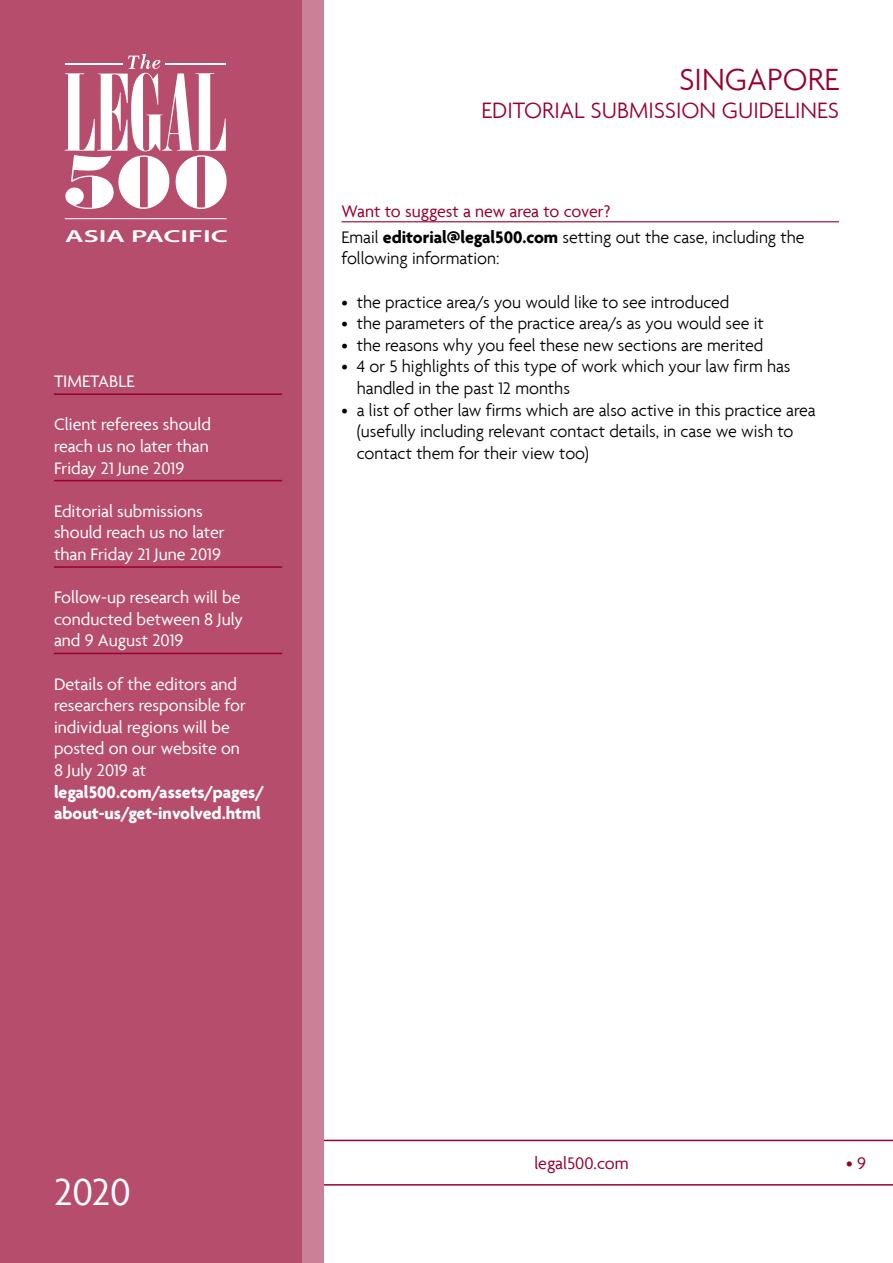
<style>
.page{position:relative;width:893px;height:1263px;background:#fff}
.page>*{position:absolute;margin:0;border:0;box-sizing:border-box;transform-origin:0 0}
.t1{font:40.5px "Agenda";color:#fff}
.t2{font:300 33px "Agenda";color:#98002e}
.t3{font:300 24px "Agenda";color:#98002e}
.t4{font:300 18px/21.6px "Agenda";color:#000}
.t5{font:18px/21.6px "Agenda";color:#fff}
.t6{font:700 18px/21.6px "Agenda";color:#fff}
.t7{font:18px "Agenda";color:#98002e}
.t8{font:600 17.4px "Myriad Pro";color:#fff;scale:1.68 1}
.s1{font-weight:400;color:#98002e}
.s2{font-weight:700}
</style>
<div class="page">
<svg style="left:323px;top:1140px;width:570px;height:45px"></svg>
<div style="left:0;top:0;width:323px;height:1263px;background:#cb8097"></div>
<div style="left:0;top:0;width:302px;height:1263px;background:#b74d6d"></div>
<svg style="left:64px;top:54px;width:163px;height:155px"></svg>
<hr style="left:65px;top:64px;width:58px;height:1px;background:#fff">
<hr style="left:165px;top:64px;width:61px;height:1px;background:#fff">
<hr style="left:65px;top:218px;width:162px;height:1px;background:#fff">
<hr style="left:54px;top:393px;width:228px;height:2px;background:#98002e">
<hr style="left:54px;top:480px;width:228px;height:1px;background:#98002e">
<hr style="left:54px;top:566px;width:228px;height:2px;background:#98002e">
<hr style="left:54px;top:653px;width:228px;height:1px;background:#98002e">
<hr style="left:341px;top:221px;width:498px;height:1px;background:#98002e">
<p class="t8" style="left:65px;top:225px;width:98px">ASIA PACIFIC</p>
<p class="t5" style="left:54px;top:370px;width:82px">TIMETABLE</p>
<p class="t5" style="left:54px;top:413px;width:159px;text-align:justify">Client referees should reach us no later than Friday 21 June 2019</p>
<p class="t5" style="left:54px;top:500px;width:172px">Editorial submissions should reach us no later than Friday 21 June 2019</p>
<p class="t5" style="left:54px;top:586px;width:190px">Follow-up research will be conducted between 8 July and 9 August 2019</p>
<p class="t5" style="left:54px;top:673px;width:193px">Details of the editors and researchers responsible for individual regions will be posted on our website on<br>8 July 2019 at</p>
<p class="t6" style="left:54px;top:780px;width:212px">legal500.com/assets/pages/ about-us/get-involved.html</p>
<h2 class="t2" style="left:679px;top:60px;width:161px">SINGAPORE</h2>
<h3 class="t3" style="left:482px;top:96px;width:359px">EDITORIAL SUBMISSION GUIDELINES</h3>
<p class="t4" style="left:341px;top:198px;width:465px;line-height:25.8px"><span class="s1">Want to suggest a new area to cover?<br></span>Email <span class="s2">editorial@legal500.com</span> setting out the case, including the</p>
<p class="t4" style="left:341px;top:248px;width:160px">following information:</p>
<p class="t4" style="left:341px;top:291px;width:389px">• the practice area/s you would like to see introduced</p>
<p class="t4" style="left:341px;top:312px;width:424px">• the parameters of the practice area/s as you would see it</p>
<p class="t4" style="left:341px;top:334px;width:424px">• the reasons why you feel these new sections are merited</p>
<p class="t4" style="left:357px;top:356px;width:435px;text-indent:-15px">• 4 or 5 highlights of this type of work which your law firm has handled in the past 12 months</p>
<p class="t4" style="left:357px;top:399px;width:460px;text-indent:-15px">• a list of other law firms which are also active in this practice area (usefully including relevant contact details, in case we wish to contact them for their view too)</p>
<h1 class="t1" style="left:54px;top:1168px;width:78px">2020</h1>
<p class="t7" style="left:534px;top:1152px;width:96px">legal500.com</p>
<p class="t7" style="left:846px;top:1152px;width:21px">• 9</p>
</div>
